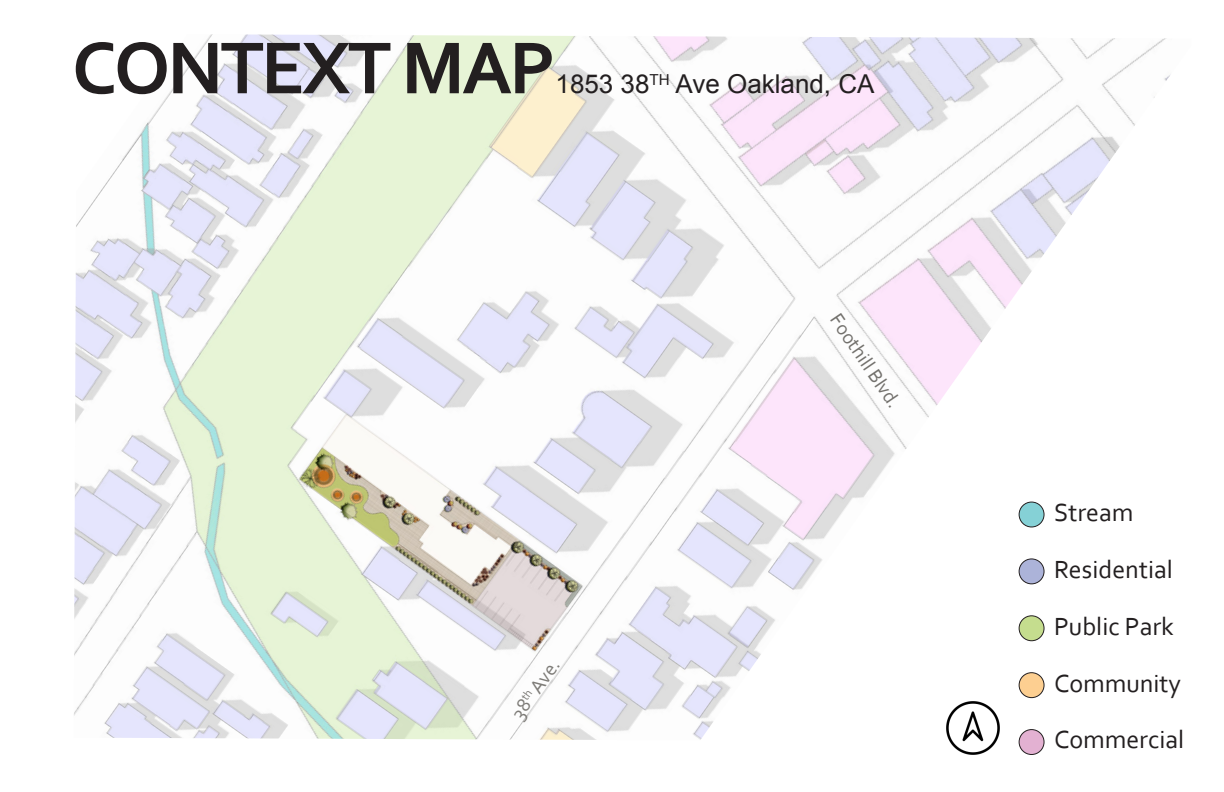
<style>
.page{position:relative;width:1224px;height:792px;background:#fff}
.page>*{position:absolute;margin:0;border:0;box-sizing:border-box;transform-origin:0 0}
.t1{font:700 77px "Corbel";letter-spacing:-.04em;color:#231f20}
.t2{font:26px "Corbel";color:#231f20}
.t3{font:26px "Arial";color:#231f20}
.t4{font:20px "Corbel";color:#73716d}
.t5{font:20px "Corbel";color:#7d7b77}
</style>
<div class="page">
<img style="left:74px;top:34px;width:1097px;height:706px">
<img style="left:942px;top:697px;width:63px;height:58px">
<div style="left:1019px;top:616px;width:25px;height:25px;background:#c5dd8e;border-radius:50%"></div>
<div style="left:1019px;top:615px;width:26px;height:26px;border:1px solid #231f20;border-radius:50%"></div>
<div style="left:1019px;top:730px;width:25px;height:24px;background:#e3b1d2;border-radius:50%"></div>
<div style="left:1019px;top:729px;width:26px;height:26px;border:1px solid #231f20;border-radius:50%"></div>
<div style="left:1019px;top:673px;width:25px;height:25px;background:#fdcf91;border-radius:50%"></div>
<div style="left:1019px;top:672px;width:26px;height:26px;border:1px solid #231f20;border-radius:50%"></div>
<div style="left:1019px;top:559px;width:25px;height:25px;background:#acb3d9;border-radius:50%"></div>
<div style="left:1019px;top:558px;width:26px;height:26px;border:1px solid #231f20;border-radius:50%"></div>
<div style="left:1019px;top:502px;width:25px;height:25px;background:#85d1d6;border-radius:50%"></div>
<div style="left:1019px;top:502px;width:26px;height:25px;border:1px solid #231f20;border-radius:50%"></div>
<p class="t1" style="left:72px;top:20px;width:485px">CONTEXT MAP</p>
<p class="t3" style="left:556px;top:67px;width:320px">1853 38<sup>TH</sup> Ave Oakland, CA</p>
<p class="t5" style="left:505px;top:709px;width:70px;rotate:-54deg">38<sup>th</sup> Ave.</p>
<p class="t4" style="left:846px;top:309px;width:110px;rotate:56deg">Foothill Blvd.</p>
<p class="t2" style="left:1054px;top:496px;width:81px">Stream</p>
<p class="t2" style="left:1054px;top:553px;width:120px">Residential</p>
<p class="t2" style="left:1054px;top:610px;width:121px">Public Park</p>
<p class="t2" style="left:1054px;top:667px;width:128px">Community</p>
<p class="t2" style="left:1054px;top:724px;width:132px">Commercial</p>
</div>
